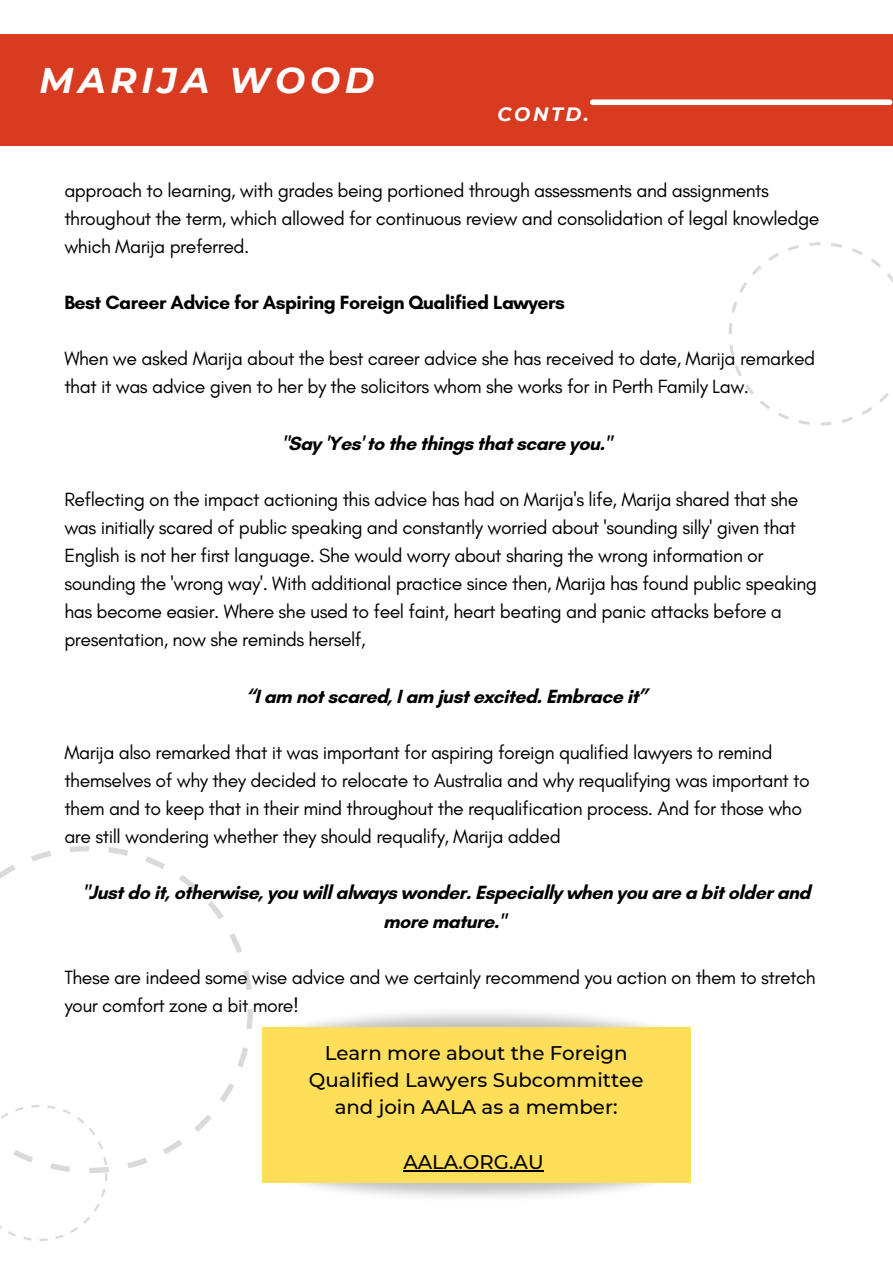
<style>
.page{position:relative;width:893px;height:1264px;background:#fff}
.page>*{position:absolute;margin:0;border:0;box-sizing:border-box;transform-origin:0 0}
.t1{font:italic 700 35.7px "Montserrat";letter-spacing:.13em;color:#fff}
.t2{font:500 19.8px/27.3px "Montserrat";color:#000;text-align:center}
.t3{font:19.5px/28px "Glacial Indifference";letter-spacing:-.025em;color:#000}
.t4{font:700 19.5px/28px "Glacial Indifference";letter-spacing:-.025em;color:#000;text-align:center}
.t5{font:italic 700 19.2px "Montserrat";letter-spacing:.13em;color:#fff}
</style>
<div class="page">
<svg style="left:0;top:846px;width:253px;height:326px"></svg>
<img style="left:262px;top:1142px;width:429px;height:56px">
<img style="left:301px;top:1012px;width:390px;height:55px">
<div style="left:262px;top:1027px;width:428px;height:155px;background:#ffde59"></div>
<div style="left:0;top:34px;width:892px;height:111px;background:#d93b20"></div>
<div style="left:592px;top:99px;width:297px;height:6px;background:#fff"></div>
<hr style="left:403px;top:1170px;width:140px;height:1px;background:#000">
<svg style="left:0;top:1104px;width:107px;height:136px"></svg>
<svg style="left:729px;top:242px;width:163px;height:183px"></svg>
<h1 class="t1" style="left:40px;top:59px;width:336px">MARIJA WOOD</h1>
<p class="t5" style="left:497px;top:102px;width:93px">CONTD.</p>
<p class="t3" style="left:64px;top:176px;width:756px">approach to learning, with grades being portioned through assessments and assignments throughout the term, which allowed for continuous review and consolidation of legal knowledge which Marija preferred.</p>
<p class="t4" style="left:64px;top:288px;width:502px">Best Career Advice for Aspiring Foreign Qualified Lawyers</p>
<p class="t3" style="left:64px;top:344px;width:752px">When we asked Marija about the best career advice she has received to date, Marija remarked that it was advice given to her by the solicitors whom she works for in Perth Family Law.</p>
<p class="t4" style="left:282px;top:429px;width:331px">"Say 'Yes' to the things that scare you."</p>
<p class="t3" style="left:64px;top:485px;width:754px">Reflecting on the impact actioning this advice has had on Marija's life, Marija shared that she was initially scared of public speaking and constantly worried about 'sounding silly' given that English is not her first language. She would worry about sharing the wrong information or sounding the 'wrong way'. With additional practice since then, Marija has found public speaking has become easier. Where she used to feel faint, heart beating and panic attacks before a presentation, now she reminds herself,</p>
<p class="t4" style="left:245px;top:681px;width:404px">“I am not scared, I am just excited. Embrace it”</p>
<p class="t3" style="left:64px;top:738px;width:747px">Marija also remarked that it was important for aspiring foreign qualified lawyers to remind themselves of why they decided to relocate to Australia and why requalifying was important to them and to keep that in their mind throughout the requalification process. And for those who are still wondering whether they should requalify, Marija added</p>
<p class="t4" style="left:83px;top:878px;width:729px">"Just do it, otherwise, you will always wonder. Especially when you are a bit older and more mature."</p>
<p class="t3" style="left:64px;top:962px;width:752px">These are indeed some wise advice and we certainly recommend you action on them to stretch your comfort zone a bit more!</p>
<p class="t2" style="left:309px;top:1038px;width:336px">Learn more about the Foreign<br>Qualified Lawyers Subcommittee and join AALA as a member:</p>
<p class="t2" style="left:403px;top:1148px;width:142px">AALA.ORG.AU</p>
</div>
